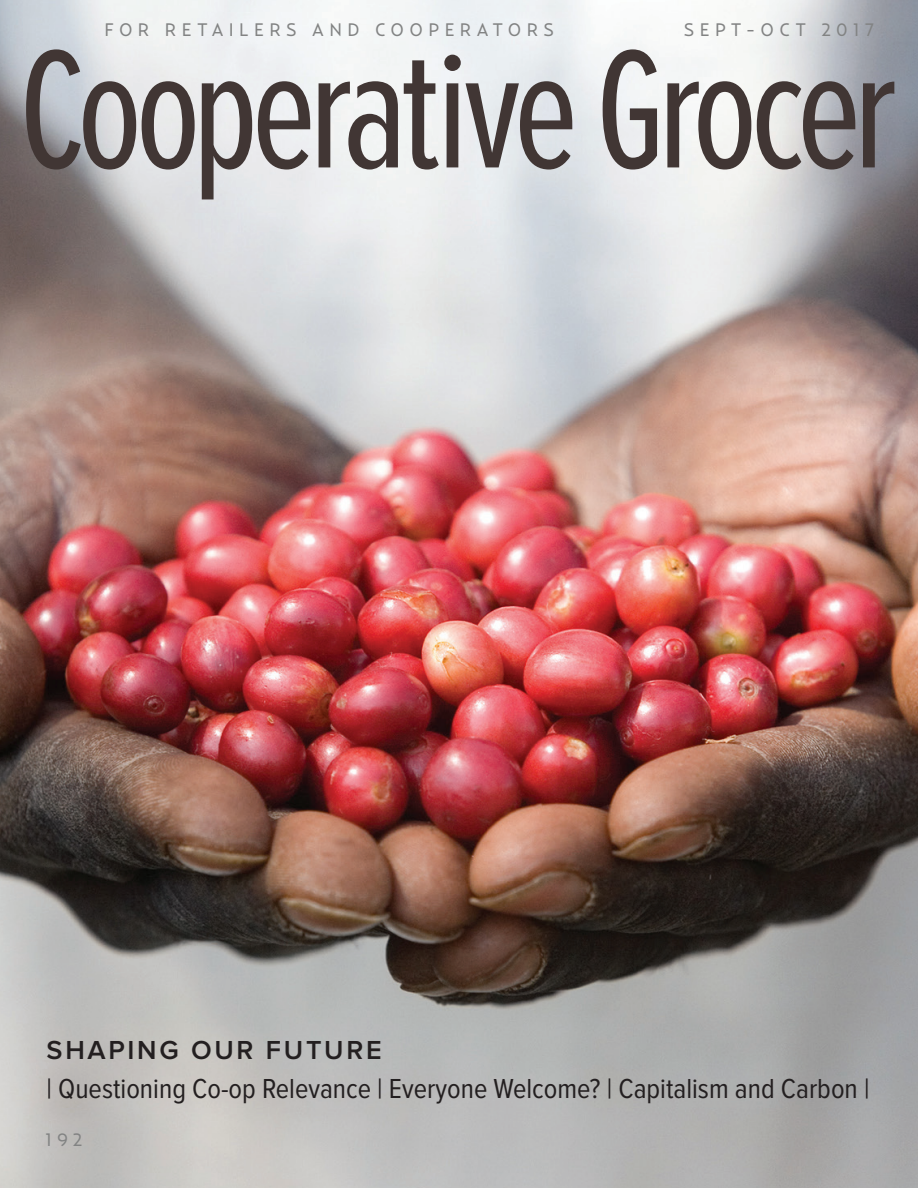
<style>
.page{position:relative;width:918px;height:1188px;background:#fff}
.page>*{position:absolute;margin:0;border:0;box-sizing:border-box;transform-origin:0 0}
.Headline_1{font:condensed 28.5px "Proxima Nova";color:#231f20}
.Headline_1-2{font:600 27px "Proxima Nova";letter-spacing:.1em;color:#231f20}
.t1{font:18px "Relay";letter-spacing:.3em;color:#828383}
</style>
<div class="page">
<img style="left:0;top:0;width:918px;height:1188px">
<svg style="left:26px;top:49px;width:110px;height:121px;background:#989699"></svg>
<svg style="left:142px;top:81px;width:53px;height:89px;background:#989393"></svg>
<svg style="left:202px;top:81px;width:50px;height:118px;background:#999595"></svg>
<svg style="left:258px;top:81px;width:52px;height:89px;background:#9d9999"></svg>
<svg style="left:404px;top:55px;width:168px;height:115px"></svg>
<svg style="left:603px;top:49px;width:54px;height:121px"></svg>
<svg style="left:667px;top:81px;width:84px;height:89px"></svg>
<svg style="left:757px;top:81px;width:98px;height:89px;background:#948f90"></svg>
<svg style="left:863px;top:82px;width:31px;height:85px;background:#69666b"></svg>
<svg style="left:319px;top:81px;width:79px;height:89px"></svg>
<p class="t1" style="left:105px;top:19px;width:451px">FOR RETAILERS AND COOPERATORS</p>
<p class="t1" style="left:684px;top:19px;width:192px">SEPT-OCT 2017</p>
<p class="Headline_1-2" style="left:47px;top:1035px;width:337px">SHAPING OUR FUTURE</p>
<p class="Headline_1" style="left:47px;top:1076px;width:824px">| Questioning Co-op Relevance | Everyone Welcome? | Capitalism and Carbon |</p>
<p class="t1" style="left:46px;top:1129px;width:38px">192</p>
</div>
